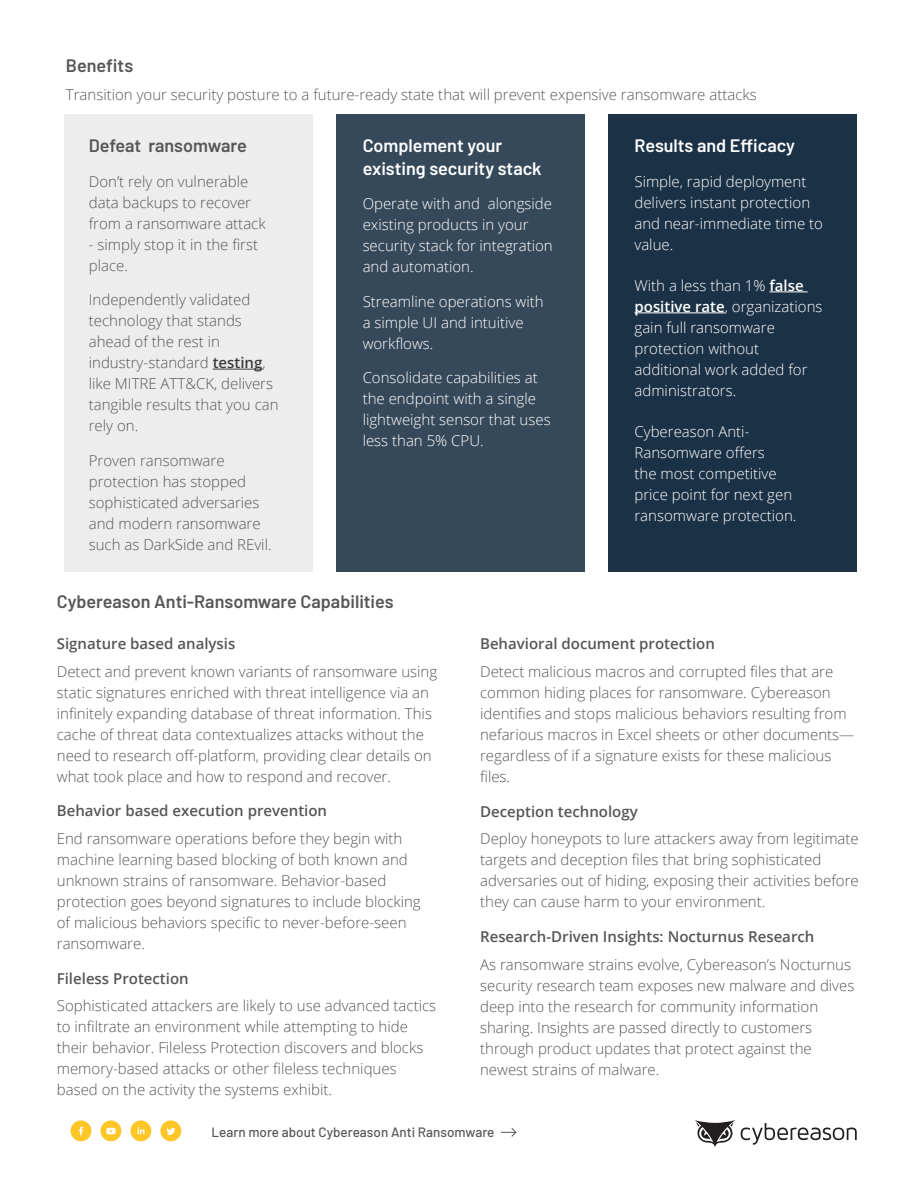
<style>
.page{position:relative;width:918px;height:1188px;background:#fff}
.page>*{position:absolute;margin:0;border:0;box-sizing:border-box;transform-origin:0 0}
.t1{font:600 18px "Barlow";color:#565755}
.t2{font:600 18px/22.5px "Barlow";color:#fff}
.Bulleted_List_copy{font:300 15px/21px "Open Sans";color:#565755}
.Bulleted_List_copy-2{font:300 15px/21px "Open Sans";color:#fff}
.Bulleted_List_copy-3{font:600 15px "Open Sans";color:#565755}
.Bulleted_List_copy-4{font:600 15px "Open Sans";color:#565755}
.t3{font:500 13.5px "Barlow";color:#565755}
.s1{font-weight:600;color:#3c3d3b}
.s2{font-weight:600}
</style>
<div class="page">
<div style="left:608px;top:114px;width:249px;height:458px;background:#1b3146"></div>
<div style="left:336px;top:114px;width:249px;height:458px;background:#36495b"></div>
<svg style="left:741px;top:1123px;width:116px;height:22px"></svg>
<svg style="left:695px;top:1120px;width:40px;height:28px"></svg>
<svg style="left:501px;top:1128px;width:16px;height:9px"></svg>
<svg style="left:71px;top:1120px;width:20px;height:21px"></svg>
<svg style="left:130px;top:1120px;width:21px;height:21px"></svg>
<svg style="left:160px;top:1120px;width:21px;height:21px"></svg>
<svg style="left:101px;top:1120px;width:20px;height:21px"></svg>
<div style="left:64px;top:114px;width:249px;height:458px;background:#ebebec"></div>
<hr style="left:213px;top:369px;width:50px;height:1px;background:#3c3d3b">
<hr style="left:770px;top:292px;width:38px;height:1px;background:#fff">
<hr style="left:634px;top:313px;width:91px;height:1px;background:#fff">
<h1 class="t1" style="left:66px;top:53px;width:69px">Benefits</h1>
<p class="Bulleted_List_copy" style="left:66px;top:84px;width:692px">Transition your security posture to a future-ready state that will prevent expensive ransomware attacks</p>
<h1 class="t1" style="left:89px;top:132px;width:160px">Defeat ransomware</h1>
<p class="Bulleted_List_copy" style="left:89px;top:170px;width:178px">Don’t rely on vulnerable data backups to recover from a ransomware attack</p>
<p class="Bulleted_List_copy" style="left:89px;top:233px;width:171px">- simply stop it in the first place.</p>
<p class="Bulleted_List_copy" style="left:89px;top:289px;width:191px">Independently validated technology that stands ahead of the rest in industry-standard <span class="s1">testing</span>, like MITRE ATT&amp;CK, delivers tangible results that you can rely on.</p>
<p class="Bulleted_List_copy" style="left:89px;top:449px;width:184px">Proven ransomware protection has stopped sophisticated adversaries and modern ransomware such as DarkSide and REvil.</p>
<h1 class="t2" style="left:363px;top:133px;width:181px">Complement your existing security stack</h1>
<p class="Bulleted_List_copy-2" style="left:363px;top:193px;width:192px">Operate with and alongside existing products in your security stack for integration and automation.</p>
<p class="Bulleted_List_copy-2" style="left:363px;top:290px;width:183px">Streamline operations with a simple UI and intuitive workflows.</p>
<p class="Bulleted_List_copy-2" style="left:363px;top:367px;width:189px">Consolidate capabilities at the endpoint with a single lightweight sensor that uses less than 5% CPU.</p>
<h1 class="t2" style="left:634px;top:133px;width:162px">Results and Efficacy</h1>
<h1 class="Bulleted_List_copy-2" style="left:634px;top:170px;width:190px">Simple, rapid deployment delivers instant protection and near-immediate time to value.</h1>
<h1 class="Bulleted_List_copy-2" style="left:634px;top:274px;width:190px">With a less than 1% <span class="s2">false positive rate</span>, organizations gain full ransomware protection without additional work added for administrators.</h1>
<h1 class="Bulleted_List_copy-2" style="left:634px;top:421px;width:163px">Cybereason Anti-<br>Ransomware offers<br>the most competitive price point for next gen ransomware protection.</h1>
<h1 class="t1" style="left:57px;top:588px;width:338px">Cybereason Anti-Ransomware Capabilities</h1>
<p class="Bulleted_List_copy-3" style="left:57px;top:633px;width:180px">Signature based analysis</p>
<p class="Bulleted_List_copy" style="left:57px;top:661px;width:382px">Detect and prevent known variants of ransomware using static signatures enriched with threat intelligence via an infinitely expanding database of threat information. This cache of threat data contextualizes attacks without the need to research off-platform, providing clear details on what took place and how to respond and recover.</p>
<p class="Bulleted_List_copy-3" style="left:57px;top:801px;width:272px">Behavior based execution prevention</p>
<p class="Bulleted_List_copy" style="left:57px;top:828px;width:365px">End ransomware operations before they begin with machine learning based blocking of both known and unknown strains of ransomware. Behavior-based protection goes beyond signatures to include blocking of malicious behaviors specific to never-before-seen ransomware.</p>
<p class="Bulleted_List_copy-4" style="left:57px;top:968px;width:133px">Fileless Protection</p>
<p class="Bulleted_List_copy" style="left:57px;top:995px;width:381px">Sophisticated attackers are likely to use advanced tactics to infiltrate an environment while attempting to hide their behavior. Fileless Protection discovers and blocks memory-based attacks or other fileless techniques based on the activity the systems exhibit.</p>
<p class="Bulleted_List_copy-4" style="left:480px;top:634px;width:236px">Behavioral document protection</p>
<p class="Bulleted_List_copy" style="left:480px;top:661px;width:376px">Detect malicious macros and corrupted files that are common hiding places for ransomware. Cybereason identifies and stops malicious behaviors resulting from nefarious macros in Excel sheets or other documents— regardless of if a signature exists for these malicious files.</p>
<p class="Bulleted_List_copy-4" style="left:480px;top:801px;width:159px">Deception technology</p>
<p class="Bulleted_List_copy" style="left:480px;top:828px;width:380px">Deploy honeypots to lure attackers away from legitimate targets and deception files that bring sophisticated adversaries out of hiding, exposing their activities before they can cause harm to your environment.</p>
<p class="Bulleted_List_copy-3" style="left:480px;top:926px;width:336px">Research-Driven Insights: Nocturnus Research</p>
<p class="Bulleted_List_copy" style="left:480px;top:953px;width:376px">As ransomware strains evolve, Cybereason’s Nocturnus security research team exposes new malware and dives deep into the research for community information sharing. Insights are passed directly to customers through product updates that protect against the newest strains of malware.</p>
<p class="t3" style="left:212px;top:1122px;width:284px">Learn more about Cybereason Anti Ransomware</p>
</div>
